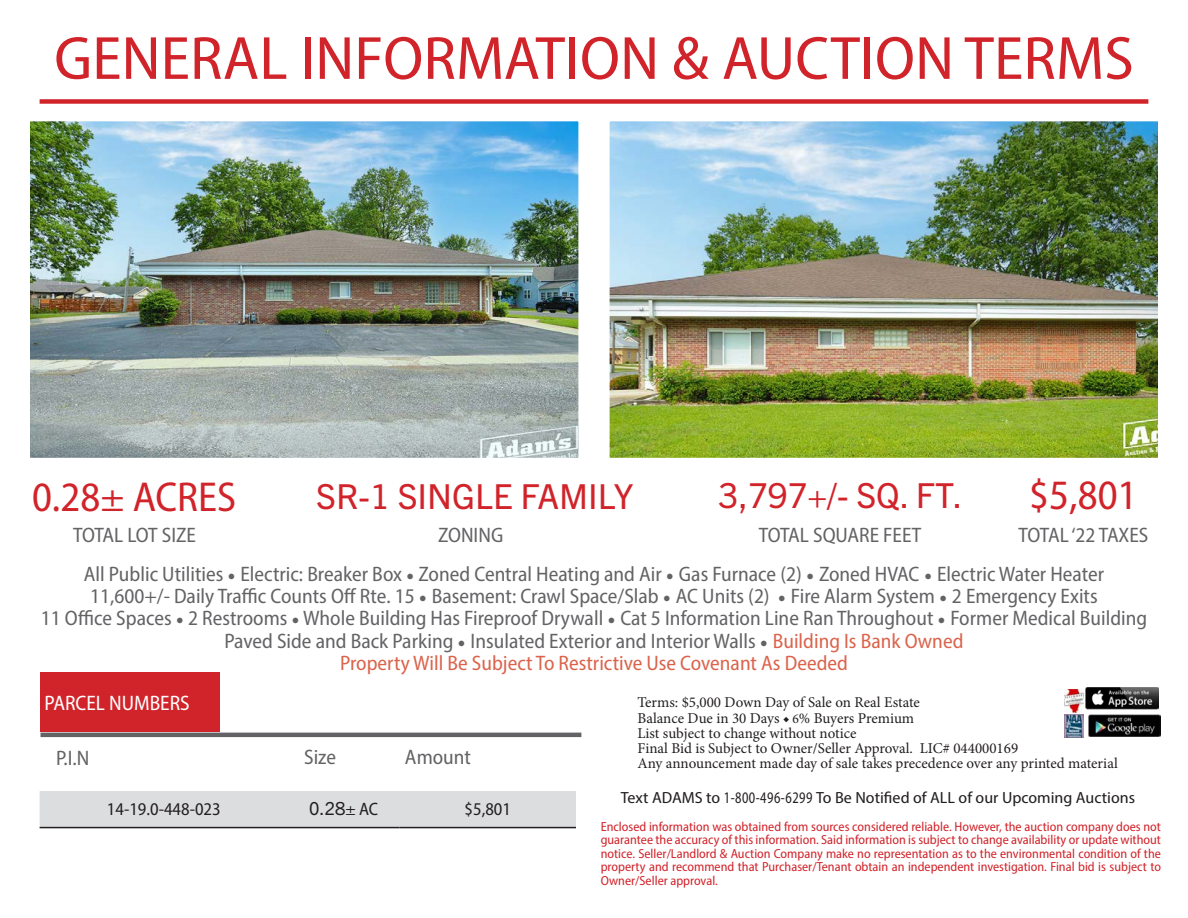
<style>
.page{position:relative;width:1188px;height:918px;background:#fff}
.page>*{position:absolute;margin:0;border:0;box-sizing:border-box;transform-origin:0 0}
.t1{font:61.5px "Myriad Variable Concept";color:#d1232a;scale:1.06 1}
.t2{font:42px "Myriad Variable Concept";color:#d1232a}
.t3{font:34.5px "Trade Gothic Next LT Pro";color:#d1232a}
.t4{font:21px "Myriad Variable Concept";color:#636366}
.t5{font:21px "Myriad Variable Concept";color:#db634b}
.t6{font:21px "Myriad Variable Concept";color:#fff}
.t7{font:21px "Myriad Variable Concept";letter-spacing:-.025em;color:#636366}
.t8{font:18px "Myriad Variable Concept";color:#231f20}
.t9{font:18px "Trade Gothic Next LT Pro";color:#231f20}
.t10{font:16.2px "Myriad Variable Concept";color:#231f20;scale:1.08 1}
.t11{font:15px "Minion Pro";color:#231f20}
.t12{font:13.2px/13.5px "Myriad Variable Concept";color:#d1232a;text-align:justify}
.s1{font-family:"Trade Gothic Next LT Pro"}
.s2{font-family:"Minion Pro"}
.s3{color:#db634b}
.s4{font-family:"Myriad Variable Concept"}
.s5{font-size:13.5px}
</style>
<div class="page">
<div style="left:40px;top:99px;width:1108px;height:5px;background:#d1232a"></div>
<img style="left:611px;top:122px;width:546px;height:335px">
<div style="left:607px;top:118px;width:554px;height:343px;border:3px solid #fff"></div>
<div style="left:40px;top:672px;width:180px;height:59px;background:#d1232a"></div>
<hr style="left:40px;top:733px;width:541px;height:4px;background:#636366">
<div style="left:40px;top:791px;width:536px;height:36px;background:#dcdddf"></div>
<hr style="left:40px;top:827px;width:248px;height:1px;background:#231f20">
<hr style="left:288px;top:827px;width:112px;height:1px;background:#231f20">
<hr style="left:400px;top:827px;width:176px;height:1px;background:#231f20">
<img style="left:1088px;top:715px;width:73px;height:22px">
<img style="left:1085px;top:688px;width:73px;height:22px">
<img style="left:1065px;top:715px;width:19px;height:23px">
<img style="left:1065px;top:689px;width:19px;height:23px">
<img style="left:31px;top:122px;width:546px;height:335px">
<div style="left:27px;top:118px;width:554px;height:343px;border:3px solid #fff"></div>
<p class="t1" style="left:54px;top:22px;width:1020px">GENERAL INFORMATION &amp; AUCTION TERMS</p>
<p class="t2" style="left:32px;top:472px;width:206px">0.28<span class="s1">±</span> ACRES</p>
<p class="t7" style="left:73px;top:523px;width:124px">TOTAL LOT SIZE</p>
<p class="t3" style="left:316px;top:472px;width:319px">SR-1 SINGLE FAMILY</p>
<p class="t4" style="left:438px;top:523px;width:67px">ZONING</p>
<p class="t3" style="left:719px;top:472px;width:245px">3,797+/- SQ. FT.</p>
<p class="t4" style="left:759px;top:523px;width:164px">TOTAL SQUARE FEET</p>
<p class="t2" style="left:1029px;top:470px;width:110px">$5,801</p>
<p class="t4" style="left:1019px;top:523px;width:131px">TOTAL ‘22 TAXES</p>
<p class="t4" style="left:84px;top:561px;width:1022px">All Public Utilities <span class="s2">•</span> Electric: Breaker Box <span class="s2">•</span> Zoned Central Heating and Air <span class="s2">•</span> Gas Furnace (2) <span class="s2">•</span> Zoned HVAC <span class="s2">•</span> Electric Water Heater</p>
<p class="t4" style="left:90px;top:584px;width:1009px">11,600+/- Daily Traffic Counts Off Rte. 15 <span class="s2">•</span> Basement: Crawl Space/Slab <span class="s2">•</span> AC Units (2) <span class="s2">•</span> Fire Alarm System <span class="s2">•</span> 2 Emergency Exits</p>
<p class="t4" style="left:41px;top:606px;width:1108px">11 Office Spaces <span class="s2">•</span> 2 Restrooms <span class="s2">•</span> Whole Building Has Fireproof Drywall <span class="s2">•</span> Cat 5 Information Line Ran Throughout <span class="s2">•</span> Former Medical Building</p>
<p class="t4" style="left:225px;top:629px;width:740px">Paved Side and Back Parking <span class="s2">•</span> Insulated Exterior and Interior Walls <span class="s2">•</span> <span class="s3">Building Is Bank Owned</span></p>
<p class="t5" style="left:340px;top:651px;width:509px">Property Will Be Subject To Restrictive Use Covenant As Deeded</p>
<p class="t6" style="left:45px;top:690px;width:147px">PARCEL NUMBERS</p>
<p class="t4" style="left:56px;top:745px;width:35px">P.I.N</p>
<p class="t4" style="left:304px;top:744px;width:33px">Size</p>
<p class="t4" style="left:405px;top:745px;width:68px">Amount</p>
<p class="t8" style="left:107px;top:798px;width:115px">14-19.0-448-023</p>
<p class="t9" style="left:309px;top:796px;width:70px">0.28± <span class="s4">AC</span></p>
<p class="t8" style="left:465px;top:798px;width:48px">$5,801</p>
<p class="t11" style="left:637px;top:692px;width:284px">Terms: $5,000 Down Day of Sale on Real Estate</p>
<p class="t11" style="left:637px;top:708px;width:278px">Balance Due in 30 Days <span class="s5">◆ 6</span>% Buyers Premium</p>
<p class="t11" style="left:637px;top:723px;width:221px">List subject to change without notice</p>
<p class="t11" style="left:637px;top:738px;width:382px">Final Bid is Subject to Owner/Seller Approval. LIC# 044000169</p>
<p class="t11" style="left:637px;top:753px;width:482px">Any announcement made day of sale takes precedence over any printed material</p>
<p class="t10" style="left:621px;top:788px;width:478px">Text ADAMS to 1-800-496-6299 To Be Notified of ALL of our Upcoming Auctions</p>
<p class="t12" style="left:601px;top:820px;width:562px">Enclosed information was obtained from sources considered reliable. However, the auction company does not guarantee the accuracy of this information. Said information is subject to change availability or update without notice. Seller/Landlord &amp; Auction Company make no representation as to the environmental condition of the property and recommend that Purchaser/Tenant obtain an independent investigation. Final bid is subject to Owner/Seller approval.</p>
</div>
